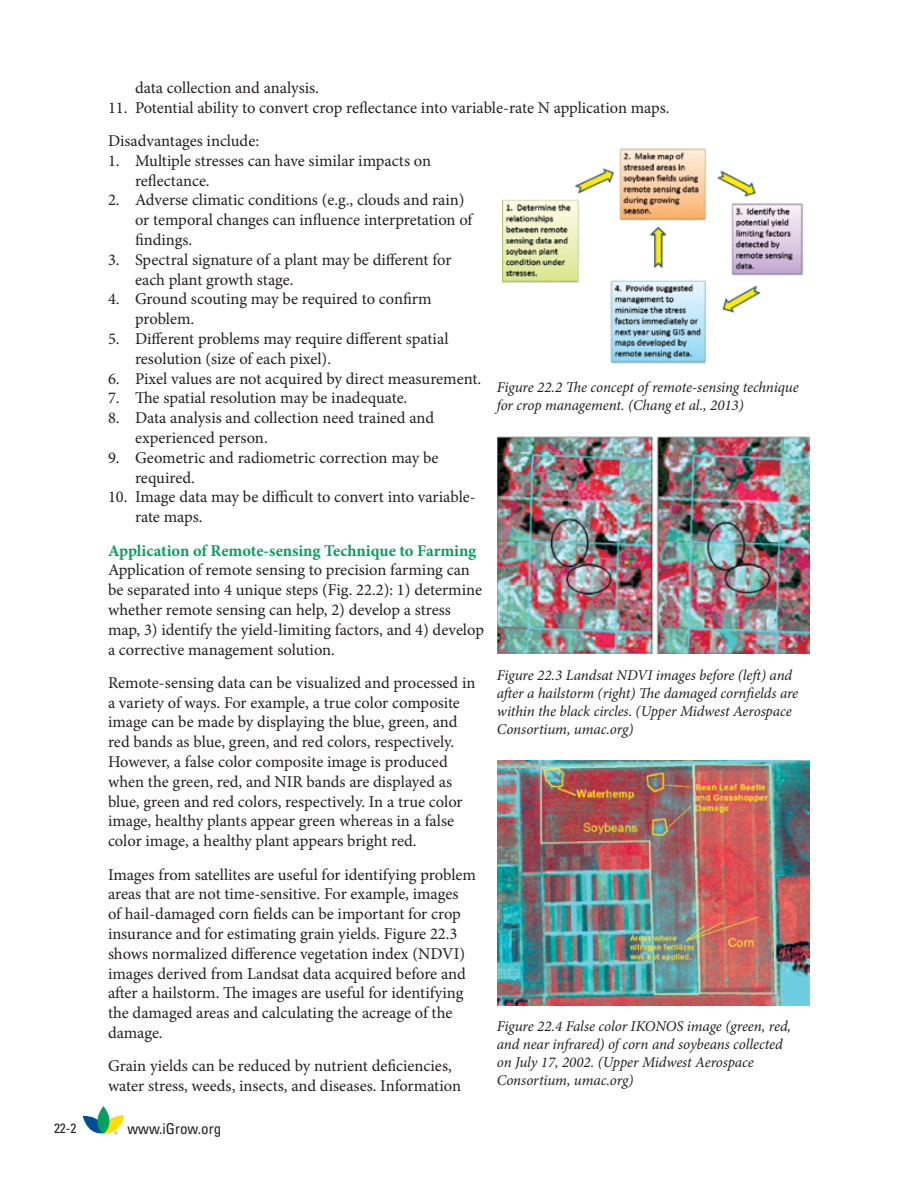
<style>
.page{position:relative;width:918px;height:1188px;background:#fff}
.page>*{position:absolute;margin:0;border:0;box-sizing:border-box;transform-origin:0 0}
.t1{font:16.5px/19.8px "Minion Pro";color:#231f20}
.t2{font:700 16.5px "Minion Pro";letter-spacing:-.005em;color:#00a160}
.t3{font:italic 15px/18px "Minion Pro";letter-spacing:-.005em;color:#231f20}
.t4{font:condensed 15px "Univers";color:#231f20}
.t5{font:condensed 13.5px "Univers";color:#231f20}
</style>
<div class="page">
<svg style="left:83px;top:1106px;width:41px;height:29px"></svg>
<img style="left:503px;top:148px;width:300px;height:216px">
<img style="left:498px;top:436px;width:312px;height:217px">
<img style="left:498px;top:761px;width:312px;height:245px">
<p class="t1" style="left:135px;top:78px;width:186px">data collection and analysis.</p>
<p class="t1" style="left:108px;top:91px;width:563px;line-height:33.3px">11. Potential ability to convert crop reflectance into variable-rate N application maps.<br>Disadvantages include:</p>
<p class="t1" style="left:135px;top:151px;width:298px;text-indent:-27px">1. Multiple stresses can have similar impacts on reflectance.</p>
<p class="t1" style="left:135px;top:190px;width:339px;text-indent:-27px">2. Adverse climatic conditions (e.g., clouds and rain) or temporal changes can influence interpretation of findings.</p>
<p class="t1" style="left:135px;top:250px;width:318px;text-indent:-27px">3. Spectral signature of a plant may be different for each plant growth stage.</p>
<p class="t1" style="left:135px;top:289px;width:298px;text-indent:-27px">4. Ground scouting may be required to confirm problem.</p>
<p class="t1" style="left:135px;top:329px;width:315px;text-indent:-27px">5. Different problems may require different spatial resolution (size of each pixel).</p>
<p class="t1" style="left:108px;top:369px;width:375px">6. Pixel values are not acquired by direct measurement.</p>
<p class="t1" style="left:108px;top:388px;width:301px">7. The spatial resolution may be inadequate.</p>
<p class="t1" style="left:135px;top:408px;width:301px;text-indent:-27px">8. Data analysis and collection need trained and experienced person.</p>
<p class="t1" style="left:135px;top:448px;width:305px;text-indent:-27px">9. Geometric and radiometric correction may be required.</p>
<p class="t1" style="left:135px;top:487px;width:342px;text-indent:-27px">10. Image data may be difficult to convert into variable&shy;rate maps.</p>
<p class="t2" style="left:108px;top:539px;width:370px">Application of Remote-sensing Technique to Farming</p>
<p class="t1" style="left:108px;top:560px;width:378px">Application of remote sensing to precision farming can be separated into 4 unique steps (Fig. 22.2): 1) determine whether remote sensing can help, 2) develop a stress map, 3) identify the yield-limiting factors, and 4) develop a corrective management solution.</p>
<p class="t1" style="left:108px;top:673px;width:369px">Remote-sensing data can be visualized and processed in a variety of ways. For example, a true color composite image can be made by displaying the blue, green, and red bands as blue, green, and red colors, respectively.<br>However, a false color composite image is produced when the green, red, and NIR bands are displayed as blue, green and red colors, respectively. In a true color image, healthy plants appear green whereas in a false color image, a healthy plant appears bright red.</p>
<p class="t1" style="left:108px;top:864px;width:370px">Images from satellites are useful for identifying problem areas that are not time-sensitive. For example, images<br>of hail-damaged corn fields can be important for crop insurance and for estimating grain yields. Figure 22.3 shows normalized difference vegetation index (NDVI) images derived from Landsat data acquired before and after a hailstorm. The images are useful for identifying the damaged areas and calculating the acreage of the damage.</p>
<p class="t1" style="left:108px;top:1056px;width:355px">Grain yields can be reduced by nutrient deficiencies, water stress, weeds, insects, and diseases. Information</p>
<p class="t3" style="left:497px;top:378px;width:303px">Figure 22.2 The concept of remote-sensing technique for crop management. (Chang et al., 2013)</p>
<p class="t3" style="left:497px;top:666px;width:303px">Figure 22.3 Landsat NDVI images before (left) and after a hailstorm (right) The damaged cornfields are within the black circles. (Upper Midwest Aerospace Consortium, umac.org)</p>
<p class="t3" style="left:497px;top:1017px;width:296px">Figure 22.4 False color IKONOS image (green, red, and near infrared) of corn and soybeans collected on July 17, 2002. (Upper Midwest Aerospace Consortium, umac.org)</p>
<p class="t5" style="left:54px;top:1120px;width:24px">22-2</p>
<p class="t4" style="left:127px;top:1119px;width:95px">www.iGrow.org</p>
</div>
